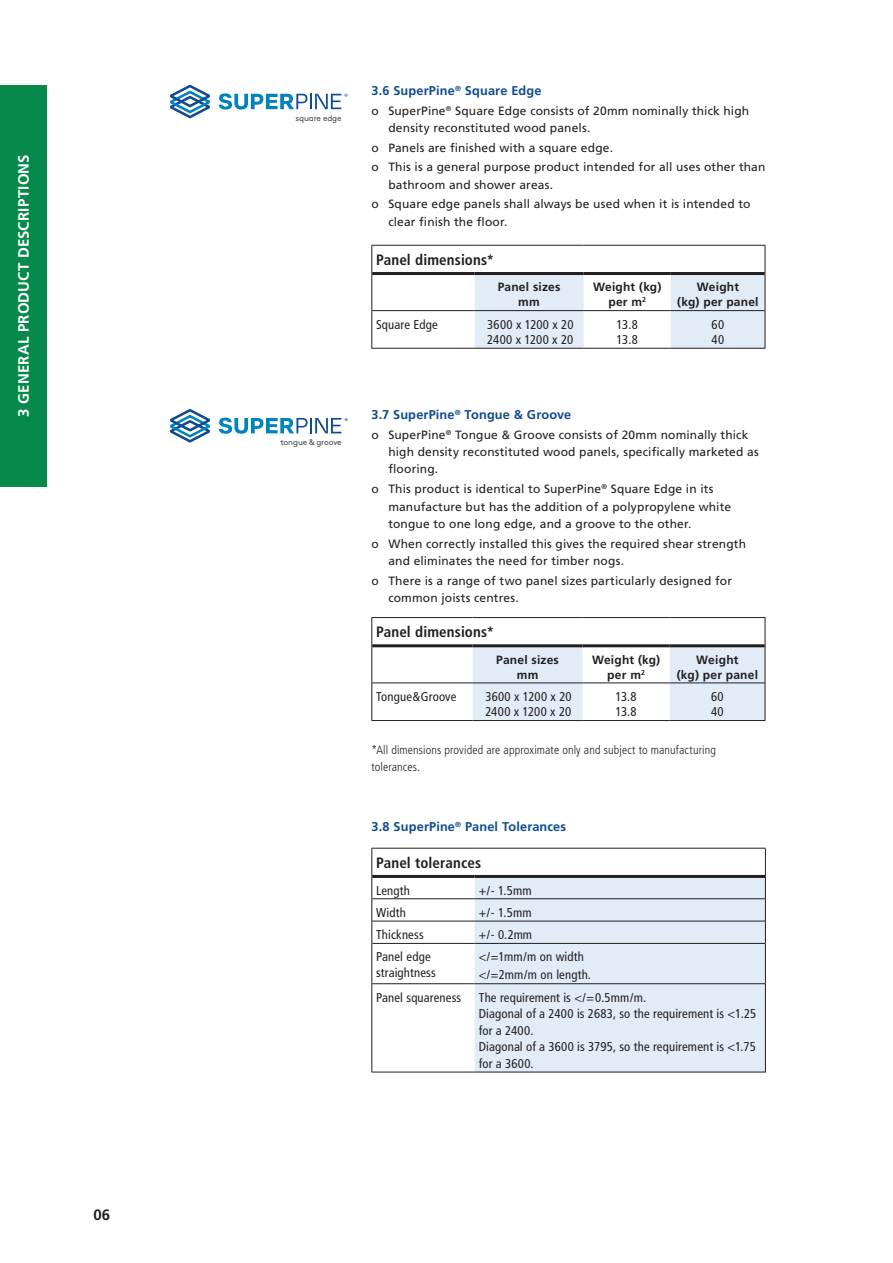
<style>
.page{position:relative;width:893px;height:1263px;background:#fff}
.page>*{position:absolute;margin:0;border:0;box-sizing:border-box;transform-origin:0 0}
.t1{font:700 condensed 15px "Frutiger";letter-spacing:.01em;color:#231f20}
.t2{font:700 15px "Frutiger";letter-spacing:.01em;color:#fff}
.t3{font:700 15px "Frutiger";color:#231f20}
.t4{font:condensed 12.75px/15.3px "Frutiger";letter-spacing:.01em;color:#231f20}
.t5{font:700 12.75px "Frutiger";letter-spacing:.01em;color:#0f4b90}
.t6{font:12px/17.2px "Frutiger";letter-spacing:.015em;color:#231f20}
.t7{font:700 12px/15px "Frutiger";letter-spacing:.02em;color:#231f20;text-align:center}
.t8{font:300 condensed 12px/17.2px "Frutiger";letter-spacing:.01em;color:#231f20}
.t9{font:8.25px "Brown Std";letter-spacing:-.02em;color:#4e4f50}
</style>
<div class="page">
<svg style="left:170px;top:409px;width:40px;height:33px"></svg>
<svg style="left:219px;top:418px;width:129px;height:16px"></svg>
<svg style="left:170px;top:85px;width:40px;height:33px"></svg>
<svg style="left:219px;top:93px;width:129px;height:17px"></svg>
<hr style="left:371px;top:348px;width:104px;height:1px;background:#231f20">
<hr style="left:475px;top:348px;width:109px;height:1px;background:#231f20">
<hr style="left:584px;top:348px;width:87px;height:1px;background:#231f20">
<svg style="left:371px;top:245px;width:395px;height:103px"></svg>
<hr style="left:371px;top:273px;width:1px;height:38px;background:#231f20">
<hr style="left:371px;top:311px;width:1px;height:37px;background:#231f20">
<hr style="left:671px;top:348px;width:94px;height:1px;background:#231f20">
<hr style="left:765px;top:273px;width:1px;height:38px;background:#231f20">
<hr style="left:765px;top:311px;width:1px;height:37px;background:#231f20">
<hr style="left:473px;top:720px;width:110px;height:1px;background:#231f20">
<hr style="left:583px;top:720px;width:87px;height:1px;background:#231f20">
<svg style="left:371px;top:617px;width:395px;height:103px"></svg>
<hr style="left:371px;top:646px;width:1px;height:37px;background:#231f20">
<hr style="left:371px;top:683px;width:1px;height:37px;background:#231f20">
<hr style="left:371px;top:720px;width:102px;height:1px;background:#231f20">
<hr style="left:670px;top:720px;width:95px;height:1px;background:#231f20">
<hr style="left:765px;top:646px;width:1px;height:37px;background:#231f20">
<hr style="left:765px;top:683px;width:1px;height:37px;background:#231f20">
<svg style="left:372px;top:849px;width:393px;height:223px"></svg>
<div style="left:475px;top:878px;width:290px;height:194px;background:#e1ecf6"></div>
<hr style="left:372px;top:898px;width:103px;height:1px;background:#231f20">
<hr style="left:475px;top:898px;width:290px;height:1px;background:#231f20">
<hr style="left:372px;top:921px;width:103px;height:1px;background:#231f20">
<hr style="left:475px;top:921px;width:290px;height:1px;background:#231f20">
<hr style="left:372px;top:943px;width:103px;height:1px;background:#231f20">
<hr style="left:475px;top:943px;width:290px;height:1px;background:#231f20">
<hr style="left:372px;top:983px;width:103px;height:1px;background:#231f20">
<hr style="left:475px;top:983px;width:290px;height:1px;background:#231f20">
<hr style="left:371px;top:1072px;width:104px;height:1px;background:#231f20">
<hr style="left:475px;top:1072px;width:291px;height:1px;background:#231f20">
<hr style="left:372px;top:875px;width:103px;height:3px;background:#231f20">
<hr style="left:475px;top:875px;width:290px;height:3px;background:#231f20">
<hr style="left:371px;top:848px;width:104px;height:1px;background:#231f20">
<hr style="left:475px;top:848px;width:291px;height:1px;background:#231f20">
<svg style="left:371px;top:848px;width:1px;height:95px"></svg>
<hr style="left:371px;top:943px;width:1px;height:41px;background:#231f20">
<hr style="left:371px;top:984px;width:1px;height:88px;background:#231f20">
<svg style="left:765px;top:848px;width:1px;height:95px"></svg>
<hr style="left:765px;top:943px;width:1px;height:41px;background:#231f20">
<hr style="left:765px;top:984px;width:1px;height:88px;background:#231f20">
<div style="left:0;top:85px;width:47px;height:401px;background:#06894a"></div>
<p class="t2" style="left:15px;top:417px;width:264px;rotate:-90deg">3 GENERAL PRODUCT DESCRIPTIONS</p>
<p class="t3" style="left:94px;top:1206px;width:18px">06</p>
<p class="t9" style="left:296px;top:113px;width:48px">square edge</p>
<p class="t9" style="left:280px;top:437px;width:63px">tongue &amp; groove</p>
<p class="t5" style="left:371px;top:83px;width:172px">3.6 SuperPine<sup>®</sup> Square Edge</p>
<p class="t6" style="left:388px;top:102px;width:362px;text-indent:-17px">o SuperPine<sup>®</sup> Square Edge consists of 20mm nominally thick high density reconstituted wood panels.</p>
<p class="t6" style="left:371px;top:137px;width:395px;line-height:19.8px">o Panels are finished with a square edge.<br>o This is a general purpose product intended for all uses other than</p>
<p class="t6" style="left:371px;top:174px;width:381px;line-height:19.8px;text-indent:17px">bathroom and shower areas.<br>o Square edge panels shall always be used when it is intended to</p>
<p class="t6" style="left:388px;top:213px;width:121px">clear finish the floor.</p>
<p class="t1" style="left:376px;top:251px;width:120px">Panel dimensions*</p>
<p class="t7" style="left:498px;top:280px;width:64px">Panel sizes mm</p>
<p class="t7" style="left:593px;top:280px;width:70px">Weight (kg) per m<sup>2</sup></p>
<p class="t7" style="left:677px;top:280px;width:83px">Weight<br>(kg) per panel</p>
<p class="t4" style="left:376px;top:317px;width:63px">Square Edge</p>
<p class="t4" style="left:487px;top:317px;width:88px">3600 x 1200 x 20<br>2400 x 1200 x 20</p>
<p class="t4" style="left:617px;top:317px;width:23px">13.8<br>13.8</p>
<p class="t4" style="left:712px;top:317px;width:14px">60<br>40</p>
<p class="t5" style="left:371px;top:407px;width:201px">3.7 SuperPine<sup>®</sup> Tongue &amp; Groove</p>
<p class="t6" style="left:388px;top:426px;width:372px;text-indent:-17px">o SuperPine<sup>®</sup> Tongue &amp; Groove consists of 20mm nominally thick high density reconstituted wood panels, specifically marketed as flooring.</p>
<p class="t6" style="left:388px;top:480px;width:344px;text-indent:-17px">o This product is identical to SuperPine<sup>®</sup> Square Edge in its manufacture but has the addition of a polypropylene white tongue to one long edge, and a groove to the other.</p>
<p class="t6" style="left:388px;top:535px;width:359px;text-indent:-17px">o When correctly installed this gives the required shear strength and eliminates the need for timber nogs.</p>
<p class="t6" style="left:388px;top:572px;width:345px;text-indent:-17px">o There is a range of two panel sizes particularly designed for common joists centres.</p>
<p class="t1" style="left:376px;top:623px;width:120px">Panel dimensions*</p>
<p class="t7" style="left:496px;top:652px;width:64px">Panel sizes mm</p>
<p class="t7" style="left:592px;top:652px;width:70px">Weight (kg) per m<sup>2</sup></p>
<p class="t7" style="left:677px;top:652px;width:83px">Weight<br>(kg) per panel</p>
<p class="t4" style="left:376px;top:689px;width:82px">Tongue&amp;Groove</p>
<p class="t4" style="left:485px;top:689px;width:88px">3600 x 1200 x 20<br>2400 x 1200 x 20</p>
<p class="t4" style="left:616px;top:689px;width:23px">13.8<br>13.8</p>
<p class="t4" style="left:711px;top:689px;width:14px">60<br>40</p>
<p class="t8" style="left:371px;top:741px;width:346px">*All dimensions provided are approximate only and subject to manufacturing tolerances.</p>
<p class="t5" style="left:371px;top:819px;width:196px">3.8 SuperPine<sup>®</sup> Panel Tolerances</p>
<p class="t1" style="left:376px;top:854px;width:107px">Panel tolerances</p>
<p class="t4" style="left:376px;top:882px;width:35px">Length</p>
<p class="t4" style="left:479px;top:882px;width:54px">+/- 1.5mm</p>
<p class="t4" style="left:376px;top:905px;width:31px">Width</p>
<p class="t4" style="left:479px;top:905px;width:54px">+/- 1.5mm</p>
<p class="t4" style="left:376px;top:927px;width:49px">Thickness</p>
<p class="t4" style="left:479px;top:927px;width:55px">+/- 0.2mm</p>
<p class="t4" style="left:376px;top:949px;width:61px">Panel edge straightness</p>
<p class="t4" style="left:479px;top:948px;width:114px;line-height:18px">&lt;/=1mm/m on width &lt;/=2mm/m on length.</p>
<p class="t4" style="left:376px;top:990px;width:87px">Panel squareness</p>
<p class="t4" style="left:479px;top:989px;width:279px;line-height:16.5px">The requirement is &lt;/=0.5mm/m.<br>Diagonal of a 2400 is 2683, so the requirement is &lt;1.25 for a 2400.<br>Diagonal of a 3600 is 3795, so the requirement is &lt;1.75 for a 3600.</p>
</div>
